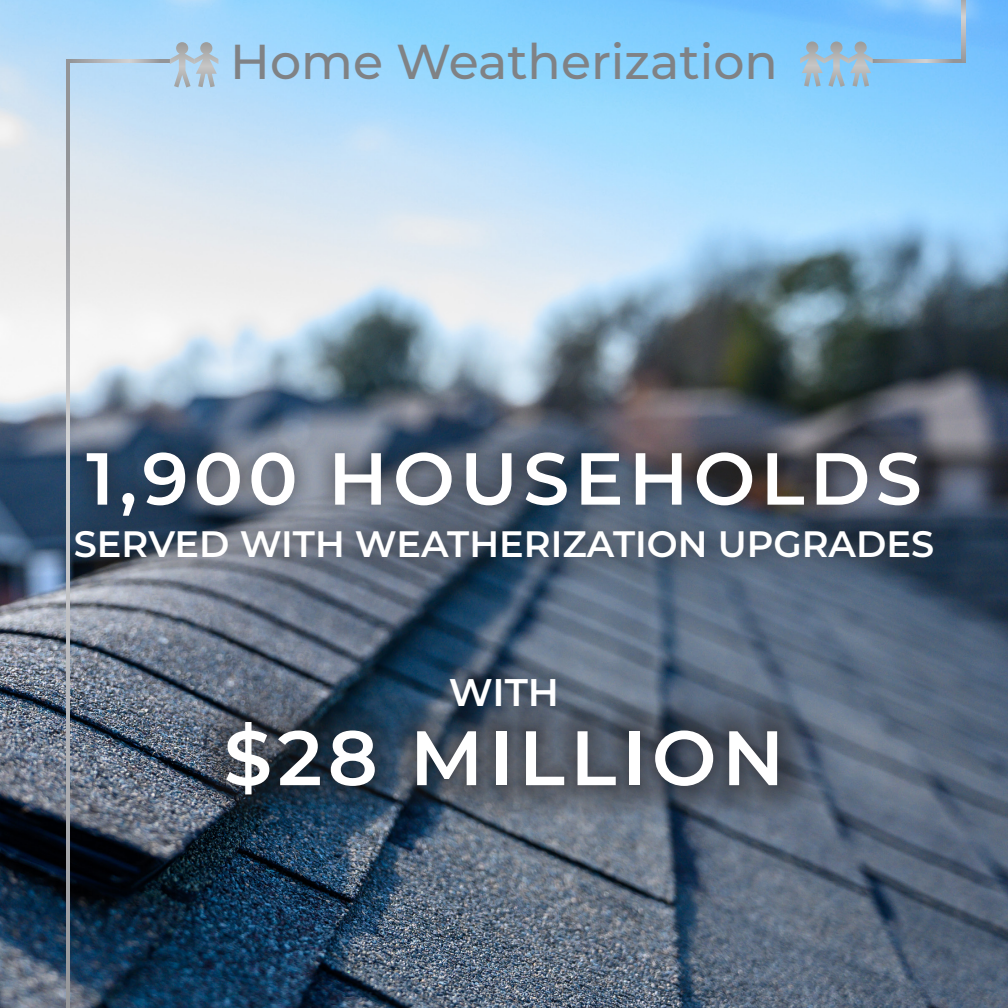
<style>
.page{position:relative;width:1008px;height:1008px;background:#fff}
.page>*{position:absolute;margin:0;border:0;box-sizing:border-box;transform-origin:0 0}
.t1{font:600 77px "Montserrat";letter-spacing:.07em;color:#fff}
.t2{font:600 73.5px "Montserrat";letter-spacing:.07em;color:#fff}
.t3{font:500 49px "Montserrat";color:#808285}
.t4{font:600 38.5px "Montserrat";color:#fff}
.t5{font:600 36.75px "Montserrat";color:#fff}
</style>
<div class="page">
<img style="left:0;top:0;width:1008px;height:1008px">
<div style="left:46px;top:501px;width:916px;height:86px;background:#231f20;opacity:.97"></div>
<div style="left:66px;top:431px;width:874px;height:105px;background:#231f20;opacity:.84"></div>
<svg style="left:195px;top:690px;width:614px;height:136px;background:#414e5d"></svg>
<div style="left:423px;top:649px;width:163px;height:86px;background:#231f20;opacity:.97"></div>
<svg style="left:962px;top:0;width:3px;height:63px"></svg>
<svg style="left:70px;top:59px;width:100px;height:4px"></svg>
<svg style="left:66px;top:59px;width:4px;height:949px;background:#aeb0b3"></svg>
<svg style="left:170px;top:42px;width:48px;height:45px;background:#b1c7d8"></svg>
<svg style="left:873px;top:59px;width:89px;height:4px"></svg>
<svg style="left:800px;top:41px;width:73px;height:46px;background:#97bfda"></svg>
<p class="t3" style="left:230px;top:28px;width:549px">Home Weatherization</p>
<p class="t2" style="left:86px;top:426px;width:837px">1,900 HOUSEHOLDS</p>
<p class="t5" style="left:74px;top:518px;width:862px">SERVED WITH WEATHERIZATION UPGRADES</p>
<p class="t4" style="left:449px;top:665px;width:112px">WITH</p>
<p class="t1" style="left:224px;top:703px;width:562px">$28 MILLION</p>
</div>
